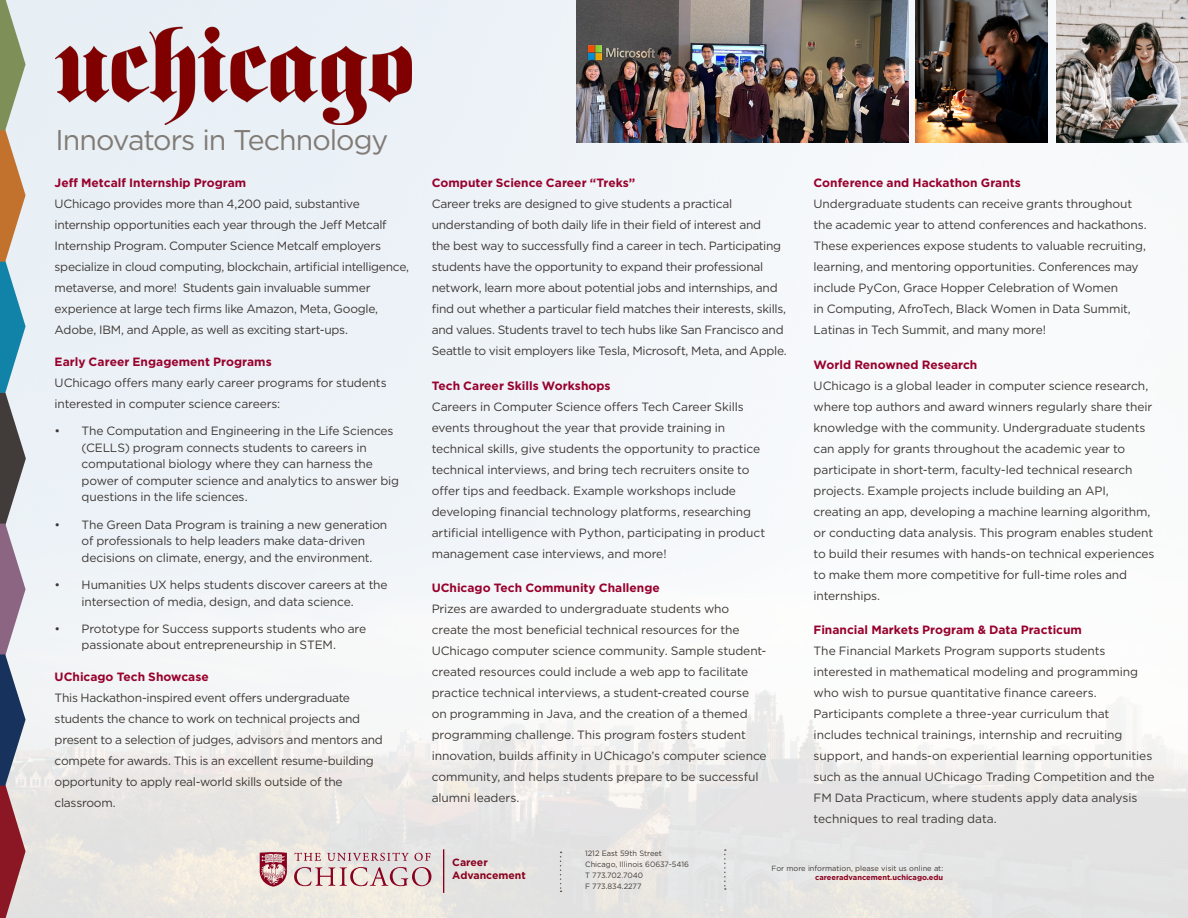
<style>
.page{position:relative;width:1188px;height:918px;background:#fff}
.page>*{position:absolute;margin:0;border:0;box-sizing:border-box;transform-origin:0 0}
.t1{font:28.5px "Gotham";letter-spacing:-.035em;color:#817b75}
.t2{font:12px/21px "Gotham";letter-spacing:-.015em;color:#3e3936}
.t3{font:700 12px "Gotham";color:#98012d}
.t4{font:700 10.5px "Gotham";color:#8a011f}
.t5{font:7.8px "Gotham";color:#3e3936}
.t6{font:7.5px "Gotham";color:#3e3936}
.t7{font:700 7.5px "Gotham";color:#8a011f}
.s1{font-weight:700;color:#98012d}
</style>
<div class="page">
<img style="left:29px;top:0;width:1159px;height:918px">
<img style="left:916px;top:0;width:131px;height:142px">
<img style="left:1056px;top:0;width:132px;height:142px">
<img style="left:56px;top:27px;width:356px;height:97px">
<img style="left:577px;top:0;width:331px;height:142px">
<svg style="left:260px;top:852px;width:171px;height:35px;background:#d5b5b7"></svg>
<hr style="left:443px;top:849px;width:1px;height:44px;background:#8a011f">
<svg style="left:560px;top:852px;width:2px;height:40px"></svg>
<svg style="left:724px;top:849px;width:2px;height:41px"></svg>
<svg style="left:0;top:0;width:29px;height:918px;background:#a29e9f"></svg>
<p class="t1" style="left:56px;top:122px;width:334px">Innovators in Technology</p>
<p class="t2" style="left:55px;top:172px;width:356px"><span class="s1">Jeff Metcalf Internship Program<br></span>UChicago provides more than 4,200 paid, substantive internship opportunities each year through the Jeff Metcalf Internship Program. Computer Science Metcalf employers specialize in cloud computing, blockchain, artificial intelligence, metaverse, and more! Students gain invaluable summer experience at large tech firms like Amazon, Meta, Google, Adobe, IBM, and Apple, as well as exciting start-ups.</p>
<p class="t2" style="left:55px;top:351px;width:334px"><span class="s1">Early Career Engagement Programs<br></span>UChicago offers many early career programs for students interested in computer science careers:</p>
<p class="t2" style="left:82px;top:423px;width:319px;line-height:16.5px;text-indent:-27px">• The Computation and Engineering in the Life Sciences (CELLS) program connects students to careers in computational biology where they can harness the power of computer science and analytics to answer big questions in the life sciences.</p>
<p class="t2" style="left:82px;top:516px;width:307px;line-height:16.5px;text-indent:-27px">• The Green Data Program is training a new generation of professionals to help leaders make data-driven decisions on climate, energy, and the environment.</p>
<p class="t2" style="left:55px;top:576px;width:334px;line-height:16.5px;text-align:center">• Humanities UX helps students discover careers at the intersection of media, design, and data science.</p>
<p class="t2" style="left:55px;top:620px;width:313px;line-height:16.5px;text-align:center">• Prototype for Success supports students who are passionate about entrepreneurship in STEM.</p>
<p class="t2" style="left:55px;top:666px;width:330px"><span class="s1">UChicago Tech Showcase<br></span>This Hackathon-inspired event offers undergraduate students the chance to work on technical projects and present to a selection of judges, advisors and mentors and compete for awards. This is an excellent resume-building opportunity to apply real-world skills outside of the classroom.</p>
<p class="t2" style="left:432px;top:172px;width:357px"><span class="s1">Computer Science Career “Treks”<br></span>Career treks are designed to give students a practical understanding of both daily life in their field of interest and<br>the best way to successfully find a career in tech. Participating students have the opportunity to expand their professional network, learn more about potential jobs and internships, and find out whether a particular field matches their interests, skills, and values. Students travel to tech hubs like San Francisco and Seattle to visit employers like Tesla, Microsoft, Meta, and Apple.</p>
<p class="t3" style="left:432px;top:378px;width:180px">Tech Career Skills Workshops</p>
<p class="t2" style="left:432px;top:396px;width:335px">Careers in Computer Science offers Tech Career Skills events throughout the year that provide training in technical skills, give students the opportunity to practice technical interviews, and bring tech recruiters onsite to offer tips and feedback. Example workshops include developing financial technology platforms, researching artificial intelligence with Python, participating in product management case interviews, and more!</p>
<p class="t3" style="left:432px;top:580px;width:230px">UChicago Tech Community Challenge</p>
<p class="t2" style="left:432px;top:598px;width:337px">Prizes are awarded to undergraduate students who create the most beneficial technical resources for the UChicago computer science community. Sample student&shy;created resources could include a web app to facilitate practice technical interviews, a student-created course on programming in Java, and the creation of a themed programming challenge. This program fosters student innovation, builds affinity in UChicago’s computer science community, and helps students prepare to be successful alumni leaders.</p>
<p class="t3" style="left:814px;top:175px;width:209px">Conference and Hackathon Grants</p>
<p class="t2" style="left:814px;top:193px;width:335px">Undergraduate students can receive grants throughout the academic year to attend conferences and hackathons.<br>These experiences expose students to valuable recruiting, learning, and mentoring opportunities. Conferences may include PyCon, Grace Hopper Celebration of Women<br>in Computing, AfroTech, Black Women in Data Summit, Latinas in Tech Summit, and many more!</p>
<p class="t3" style="left:814px;top:357px;width:165px">World Renowned Research</p>
<p class="t2" style="left:814px;top:375px;width:343px">UChicago is a global leader in computer science research, where top authors and award winners regularly share their knowledge with the community. Undergraduate students can apply for grants throughout the academic year to participate in short-term, faculty-led technical research projects. Example projects include building an API, creating an app, developing a machine learning algorithm, or conducting data analysis. This program enables student to build their resumes with hands-on technical experiences to make them more competitive for full-time roles and internships.</p>
<p class="t2" style="left:814px;top:619px;width:342px"><span class="s1">Financial Markets Program &amp; Data Practicum<br></span>The Financial Markets Program supports students interested in mathematical modeling and programming who wish to pursue quantitative finance careers.<br>Participants complete a three-year curriculum that includes technical trainings, internship and recruiting support, and hands-on experiential learning opportunities such as the annual UChicago Trading Competition and the FM Data Practicum, where students apply data analysis techniques to real trading data.</p>
<p class="t4" style="left:452px;top:855px;width:37px">Career</p>
<p class="t4" style="left:452px;top:868px;width:75px">Advancement</p>
<p class="t5" style="left:585px;top:848px;width:78px">1212 East 59th Street</p>
<p class="t5" style="left:585px;top:859px;width:105px">Chicago, Illinois 60637-5416</p>
<p class="t5" style="left:585px;top:870px;width:60px">T 773.702.7040</p>
<p class="t5" style="left:585px;top:882px;width:58px">F 773.834.2277</p>
<p class="t6" style="left:772px;top:863px;width:173px">For more information, please visit us online at:</p>
<p class="t7" style="left:815px;top:872px;width:130px">careeradvancement.uchicago.edu</p>
</div>
